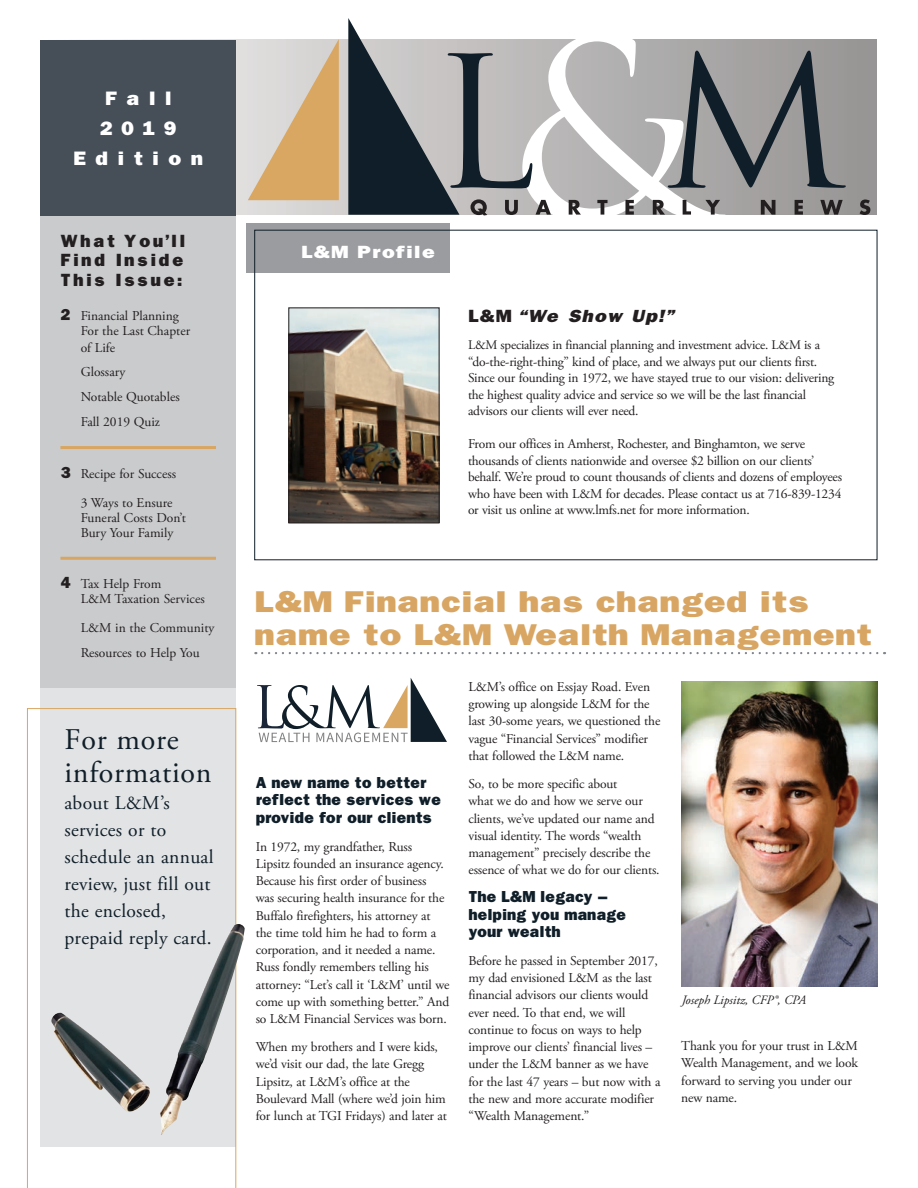
<style>
.page{position:relative;width:918px;height:1188px;background:#fff}
.page>*{position:absolute;margin:0;border:0;box-sizing:border-box;transform-origin:0 0}
.t1{font:30px/33px "Adobe Garamond Pro";letter-spacing:.025em;color:#0f1e28}
.t2{font:800 25.5px/33px "Franklin";color:#d8a662;scale:1.2 1}
.t3{font:19.5px/27px "Adobe Garamond Pro";letter-spacing:.015em;color:#0f1e28}
.t4{font:800 16.5px/30px "Franklin";letter-spacing:.5em;color:#fff;text-align:center;scale:1.1 1}
.t5{font:800 15px/19.5px "Franklin";letter-spacing:.15em;color:#231f20}
.t6{font:italic 800 15px "Franklin";letter-spacing:.05em;color:#231f20;scale:1.1 1}
.t7{font:800 15px "Franklin";letter-spacing:.05em;color:#fff;scale:1.2 1}
.t8{font:13.5px/17.2px "Adobe Garamond Pro";letter-spacing:-.01em;color:#231f20}
.t9{font:800 13.5px/17.2px "Franklin";letter-spacing:-.01em;color:#0f1e28}
.t10{font:13.2px "Adobe Garamond Pro";letter-spacing:-.02em;color:#231f20}
.t11{font:italic 12.75px "Adobe Garamond Pro";color:#231f20}
.s1{font-family:"Franklin";font-weight:800}
.s2{font-style:normal}
</style>
<div class="page">
<div style="left:41px;top:216px;width:195px;height:472px;background:#cacbcd"></div>
<div style="left:40px;top:688px;width:196px;height:460px;background:#e2e3e5"></div>
<svg style="left:102px;top:39px;width:774px;height:176px;background:#b9b7b6"></svg>
<svg style="left:248px;top:39px;width:91px;height:161px;background:#dac09c"></svg>
<svg style="left:348px;top:18px;width:498px;height:198px"></svg>
<svg style="left:860px;top:200px;width:10px;height:15px"></svg>
<svg style="left:27px;top:708px;width:209px;height:480px"></svg>
<div style="left:246px;top:223px;width:204px;height:50px;background:#9a9c9f"></div>
<div style="left:40px;top:40px;width:196px;height:176px;background:#464e58"></div>
<img style="left:51px;top:924px;width:194px;height:211px">
<hr style="left:60px;top:446px;width:156px;height:3px;background:#d8a662">
<hr style="left:60px;top:557px;width:156px;height:3px;background:#d8a662">
<img style="left:682px;top:681px;width:196px;height:305px">
<svg style="left:262px;top:652px;width:623px;height:2px"></svg>
<svg style="left:257px;top:678px;width:190px;height:64px"></svg>
<img style="left:290px;top:309px;width:148px;height:212px">
<div style="left:288px;top:307px;width:152px;height:216px;border:1px solid #231f20"></div>
<p class="t4" style="left:73px;top:83px;width:120px">Fall<br>2019<br>Edition</p>
<p class="t5" style="left:60px;top:230px;width:126px">What You’ll<br>Find Inside<br>This Issue:</p>
<p class="t8" style="left:81px;top:309px;width:111px;line-height:15px;text-indent:-20px"><span class="s1">2</span> Financial Planning<br>For the Last Chapter</p>
<p class="t8" style="left:81px;top:335px;width:100px;line-height:24.9px">of Life<br>Glossary<br>Notable Quotables<br>Fall 2019 Quiz</p>
<p class="t8" style="left:60px;top:459px;width:117px;line-height:29.4px;text-align:right"><span class="s1">3</span> Recipe for Success<br>3 Ways to Ensure</p>
<p class="t8" style="left:81px;top:511px;width:107px;line-height:15px">Funeral Costs Don’t<br>Bury Your Family</p>
<p class="t8" style="left:81px;top:577px;width:125px;line-height:15px;text-indent:-20px"><span class="s1">4</span> Tax Help From<br>L&amp;M Taxation Services</p>
<p class="t8" style="left:81px;top:616px;width:135px;line-height:24.9px">L&amp;M in the Community<br>Resources to Help You</p>
<h1 class="t1" style="left:64px;top:724px;width:149px">For more information</h1>
<h3 class="t3" style="left:64px;top:790px;width:151px">about L&amp;M’s services or to schedule an annual review, just fill out the enclosed, prepaid reply card.</h3>
<p class="t7" style="left:301px;top:241px;width:113px">L&amp;M Profile</p>
<p class="t6" style="left:468px;top:306px;width:189px"><span class="s2">L&amp;M</span> “We Show Up!”</p>
<p class="t10" style="left:468px;top:337px;width:354px">L&amp;M specializes in financial planning and investment advice. L&amp;M is a</p>
<p class="t8" style="left:468px;top:354px;width:368px;line-height:16.5px">“do-the-right-thing” kind of place, and we always put our clients first.<br>Since our founding in 1972, we have stayed true to our vision: delivering the highest quality advice and service so we will be the last financial advisors our clients will ever need.</p>
<p class="t8" style="left:468px;top:436px;width:376px;line-height:16.5px">From our offices in Amherst, Rochester, and Binghamton, we serve thousands of clients nationwide and oversee $2 billion on our clients’ behalf. We’re proud to count thousands of clients and dozens of employees who have been with L&amp;M for decades. Please contact us at 716-839-1234 or visit us online at www.lmfs.net for more information.</p>
<h2 class="t2" style="left:254px;top:585px;width:517px">L&amp;M Financial has changed its name to L&amp;M Wealth Management</h2>
<p class="t9" style="left:256px;top:774px;width:187px">A new name to better reflect the services we provide for our clients</p>
<p class="t8" style="left:256px;top:838px;width:195px">In 1972, my grandfather, Russ Lipsitz founded an insurance agency.<br>Because his first order of business<br>was securing health insurance for the Buffalo firefighters, his attorney at the time told him he had to form a corporation, and it needed a name.<br>Russ fondly remembers telling his attorney: “Let’s call it ‘L&amp;M’ until we come up with something better.” And so L&amp;M Financial Services was born.</p>
<p class="t8" style="left:256px;top:1039px;width:193px">When my brothers and I were kids, we’d visit our dad, the late Gregg Lipsitz, at L&amp;M’s office at the Boulevard Mall (where we’d join him for lunch at TGI Fridays) and later at</p>
<p class="t8" style="left:468px;top:679px;width:193px">L&amp;M’s office on Essjay Road. Even growing up alongside L&amp;M for the last 30-some years, we questioned the vague “Financial Services” modifier that followed the L&amp;M name.</p>
<p class="t8" style="left:468px;top:776px;width:193px">So, to be more specific about<br>what we do and how we serve our clients, we’ve updated our name and visual identity. The words “wealth management” precisely describe the essence of what we do for our clients.</p>
<p class="t9" style="left:468px;top:888px;width:159px">The L&amp;M legacy – helping you manage your wealth</p>
<p class="t8" style="left:468px;top:952px;width:193px">Before he passed in September 2017, my dad envisioned L&amp;M as the last financial advisors our clients would ever need. To that end, we will continue to focus on ways to help improve our clients’ financial lives – under the L&amp;M banner as we have for the last 47 years – but now with a the new and more accurate modifier “Wealth Management.”</p>
<p class="t11" style="left:682px;top:993px;width:126px">Joseph Lipsitz, CFP®, CPA</p>
<p class="t8" style="left:681px;top:1038px;width:178px">Thank you for your trust in L&amp;M<br>Wealth Management, and we look forward to serving you under our new name.</p>
</div>
